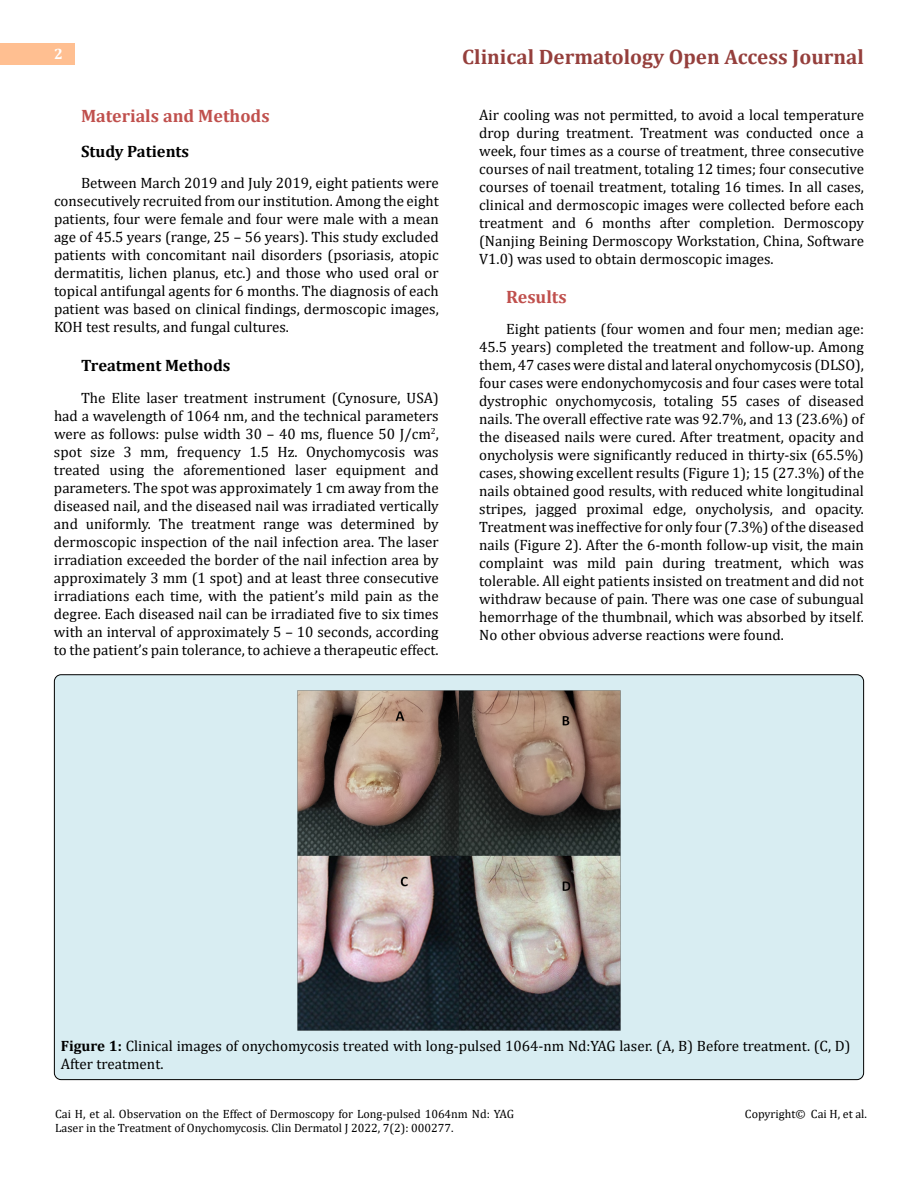
<style>
.page{position:relative;width:918px;height:1188px;background:#fff}
.page>*{position:absolute;margin:0;border:0;box-sizing:border-box;transform-origin:0 0}
.t1{font:700 21px "Cambria";color:#953f3c}
.t2{font:700 18px "Cambria";color:#c0504d}
.t3{font:700 16.5px "Cambria";color:#000}
.t4{font:15px/18px "Cambria";color:#000;text-align:justify}
.t5{font:700 15px "Cambria";color:#fff}
.t6{font:12px/14.4px "Cambria";color:#000}
.s1{font-weight:700}
</style>
<div class="page">
<div style="left:0;top:43px;width:75px;height:21px;background:#ffbf91"></div>
<div style="left:54px;top:675px;width:810px;height:405px;background:#d8edf2;border-radius:7px"></div>
<img style="left:298px;top:691px;width:322px;height:340px">
<p class="t5" style="left:54px;top:44px;width:10px">2</p>
<p class="t2" style="left:81px;top:103px;width:190px">Materials and Methods</p>
<p class="t3" style="left:81px;top:139px;width:110px">Study Patients</p>
<p class="t4" style="left:54px;top:174px;width:386px;text-indent:27px">Between March 2019 and July 2019, eight patients were consecutively recruited from our institution. Among the eight patients, four were female and four were male with a mean age of 45.5 years (range, 25 – 56 years). This study excluded patients with concomitant nail disorders (psoriasis, atopic dermatitis, lichen planus, etc.) and those who used oral or topical antifungal agents for 6 months. The diagnosis of each patient was based on clinical findings, dermoscopic images, KOH test results, and fungal cultures.</p>
<p class="t3" style="left:81px;top:354px;width:151px">Treatment Methods</p>
<p class="t4" style="left:54px;top:388px;width:386px;text-indent:27px">The Elite laser treatment instrument (Cynosure, USA) had a wavelength of 1064 nm, and the technical parameters were as follows: pulse width 30 – 40 ms, fluence 50 J/cm<sup>2</sup>, spot size 3 mm, frequency 1.5 Hz. Onychomycosis was treated using the aforementioned laser equipment and parameters. The spot was approximately 1 cm away from the diseased nail, and the diseased nail was irradiated vertically and uniformly. The treatment range was determined by dermoscopic inspection of the nail infection area. The laser irradiation exceeded the border of the nail infection area by approximately 3 mm (1 spot) and at least three consecutive irradiations each time, with the patient’s mild pain as the degree. Each diseased nail can be irradiated five to six times with an interval of approximately 5 – 10 seconds, according to the patient’s pain tolerance, to achieve a therapeutic effect.</p>
<h1 class="t1" style="left:462px;top:42px;width:403px">Clinical Dermatology Open Access Journal</h1>
<p class="t4" style="left:479px;top:105px;width:386px">Air cooling was not permitted, to avoid a local temperature drop during treatment. Treatment was conducted once a week, four times as a course of treatment, three consecutive courses of nail treatment, totaling 12 times; four consecutive courses of toenail treatment, totaling 16 times. In all cases, clinical and dermoscopic images were collected before each treatment and 6 months after completion. Dermoscopy (Nanjing Beining Dermoscopy Workstation, China, Software V1.0) was used to obtain dermoscopic images.</p>
<p class="t2" style="left:506px;top:284px;width:62px">Results</p>
<p class="t4" style="left:479px;top:320px;width:386px;text-indent:27px">Eight patients (four women and four men; median age:<br>45.5 years) completed the treatment and follow-up. Among them, 47 cases were distal and lateral onychomycosis (DLSO), four cases were endonychomycosis and four cases were total dystrophic onychomycosis, totaling 55 cases of diseased nails. The overall effective rate was 92.7%, and 13 (23.6%) of the diseased nails were cured. After treatment, opacity and onycholysis were significantly reduced in thirty-six (65.5%) cases, showing excellent results (Figure 1); 15 (27.3%) of the nails obtained good results, with reduced white longitudinal stripes, jagged proximal edge, onycholysis, and opacity.<br>Treatment was ineffective for only four (7.3%) of the diseased nails (Figure 2). After the 6-month follow-up visit, the main complaint was mild pain during treatment, which was tolerable. All eight patients insisted on treatment and did not withdraw because of pain. There was one case of subungual hemorrhage of the thumbnail, which was absorbed by itself.<br>No other obvious adverse reactions were found.</p>
<p class="t4" style="left:61px;top:1036px;width:791px"><span class="s1">Figure 1:</span> Clinical images of onychomycosis treated with long-pulsed 1064-nm Nd:YAG laser. (A, B) Before treatment. (C, D)<br>After treatment.</p>
<p class="t6" style="left:55px;top:1106px;width:460px">Cai H, et al. Observation on the Effect of Dermoscopy for Long-pulsed 1064nm Nd: YAG<br>Laser in the Treatment of Onychomycosis. Clin Dermatol J 2022, 7(2): 000277.</p>
<p class="t6" style="left:745px;top:1106px;width:124px">Copyright© Cai H, et al.</p>
</div>
